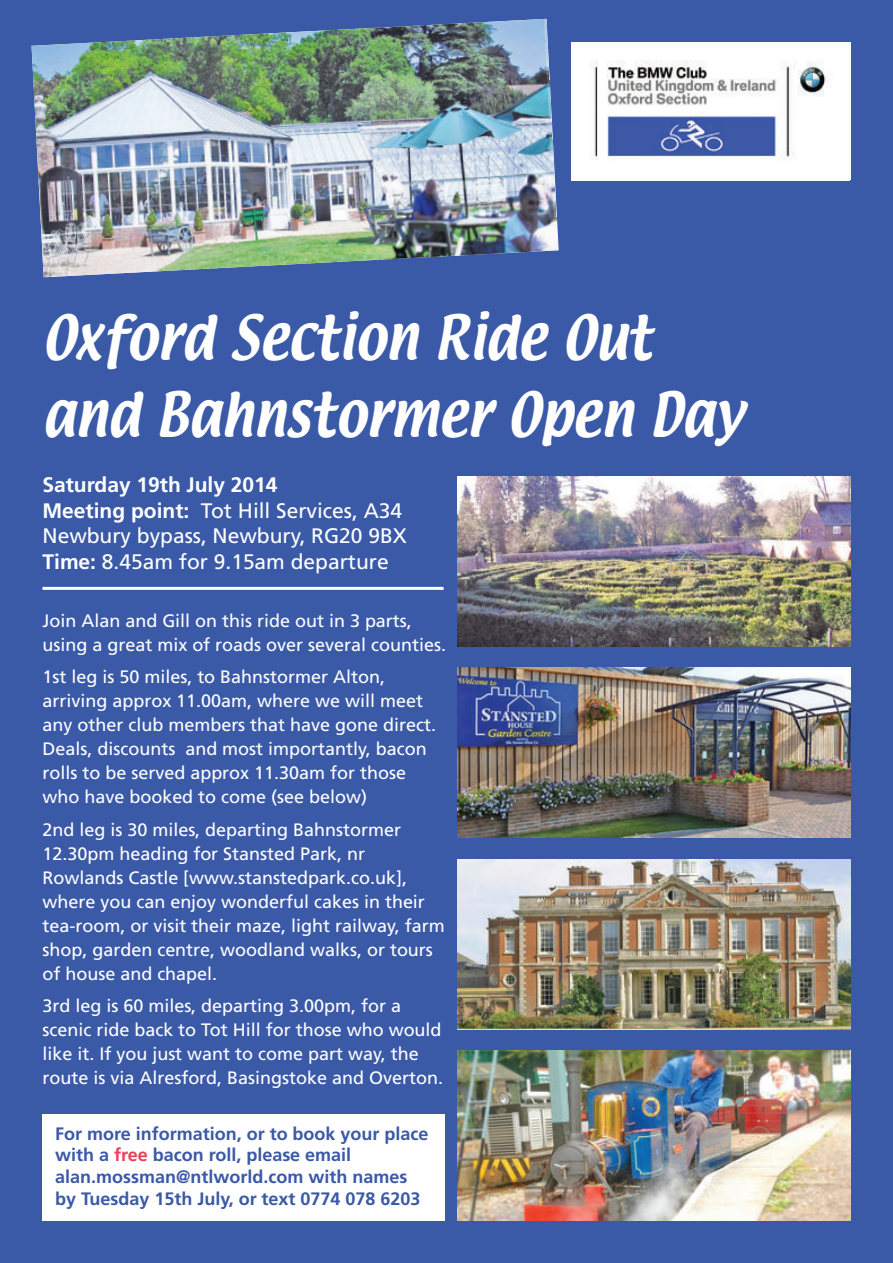
<style>
.page{position:relative;width:893px;height:1263px;background:#3a59a7}
.page>*{position:absolute;margin:0;border:0;box-sizing:border-box;transform-origin:0 0}
.t1{font:54px/76.7px "Textile";color:#fff;scale:.9 1}
.t2{font:21px/25.5px "Frutiger";color:#fff}
.t3{font:18px/24px "Frutiger";color:#fff}
.t4{font:700 18px/21.6px "Frutiger";color:#3a59a7}
.s1{font-weight:700}
.s2{color:#ee3d56}
</style>
<div class="page">
<img style="left:32px;top:19px;width:526px;height:258px">
<img style="left:571px;top:43px;width:279px;height:137px">
<img style="left:457px;top:668px;width:393px;height:170px">
<img style="left:457px;top:476px;width:393px;height:170px">
<img style="left:457px;top:1050px;width:393px;height:170px">
<img style="left:457px;top:859px;width:393px;height:170px">
<div style="left:43px;top:1114px;width:402px;height:106px;background:#fff"></div>
<hr style="left:43px;top:587px;width:401px;height:3px;background:#fff">
<h1 class="t1" style="left:43px;top:302px;width:780px">Oxford Section Ride Out and Bahnstormer Open Day</h1>
<p class="t2" style="left:43px;top:474px;width:366px"><span class="s1">Saturday 19th July 2014<br>Meeting point:</span> Tot Hill Services, A34<br>Newbury bypass, Newbury, RG20 9BX<br><span class="s1">Time:</span> 8.45am for 9.15am departure</p>
<p class="t3" style="left:43px;top:610px;width:405px">Join Alan and Gill on this ride out in 3 parts, using a great mix of roads over several counties.</p>
<p class="t3" style="left:43px;top:666px;width:395px">1st leg is 50 miles, to Bahnstormer Alton, arriving approx 11.00am, where we will meet any other club members that have gone direct.<br>Deals, discounts and most importantly, bacon rolls to be served approx 11.30am for those who have booked to come (see below)</p>
<p class="t3" style="left:43px;top:819px;width:404px">2nd leg is 30 miles, departing Bahnstormer 12.30pm heading for Stansted Park, nr Rowlands Castle [www.stanstedpark.co.uk], where you can enjoy wonderful cakes in their tea-room, or visit their maze, light railway, farm shop, garden centre, woodland walks, or tours of house and chapel.</p>
<p class="t3" style="left:43px;top:995px;width:402px">3rd leg is 60 miles, departing 3.00pm, for a scenic ride back to Tot Hill for those who would like it. If you just want to come part way, the route is via Alresford, Basingstoke and Overton.</p>
<p class="t4" style="left:55px;top:1124px;width:375px">For more information, or to book your place with a <span class="s2">free</span> bacon roll, please email alan.mossman@ntlworld.com with names by Tuesday 15th July, or text 0774 078 6203</p>
</div>
